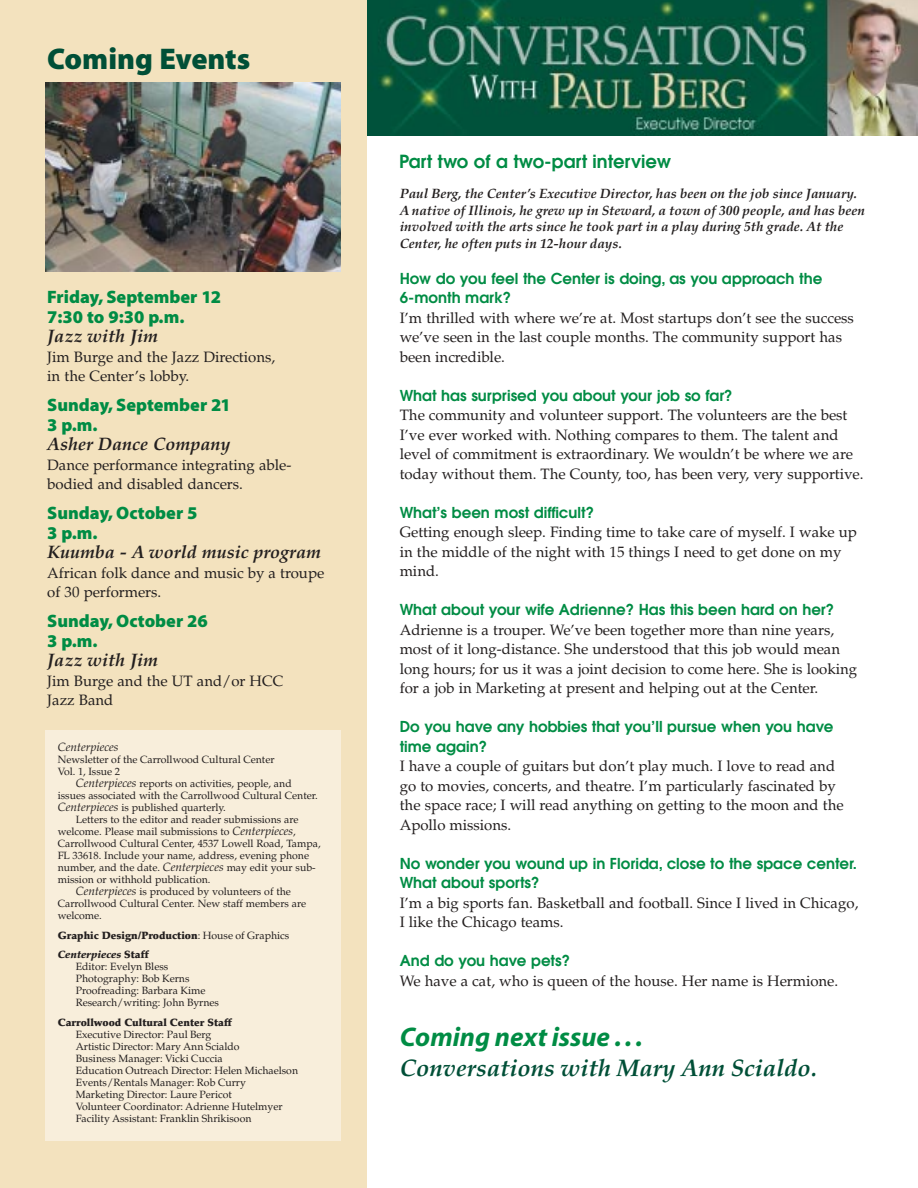
<style>
.page{position:relative;width:918px;height:1188px;background:#fff}
.page>*{position:absolute;margin:0;border:0;box-sizing:border-box;transform-origin:0 0}
.t1{font:30px "Myriad MM 830 600";color:#004f37}
.t2{font:27px "Myriad MM It 700 600";color:#008c44}
.t3{font:italic 700 24px "Palatino";color:#004f37}
.t4{font:18px/19.5px "Myriad MM 830 600";color:#008c44}
.t5{font:italic 700 18px "Palatino";color:#231f1f}
.t6{font:600 18px "Avant Garde";color:#008c44}
.t7{font:15px/19.5px "Palatino";color:#231f1f}
.t8{font:600 15px/19.5px "Avant Garde";color:#008c44}
.t9{font:italic 700 13.5px/16.5px "Palatino";color:#231f1f}
.t10{font:italic 12px "Palatino";color:#231f1f}
.t11{font:10.5px/12px "Palatino";color:#231f1f}
.t12{font:900 10.5px/19.5px "Palatino";color:#231f1f}
.s1{font-style:italic;font-size:12px}
.s2{font-weight:400}
.s3{font-style:italic}
</style>
<div class="page">
<div style="left:0;top:0;width:366px;height:1188px;background:#f3e2be"></div>
<img style="left:367px;top:0;width:551px;height:136px">
<div style="left:46px;top:730px;width:295px;height:411px;background:#f8eedb"></div>
<img style="left:46px;top:82px;width:295px;height:190px">
<h1 class="t1" style="left:47px;top:47px;width:205px">Coming Events</h1>
<p class="t4" style="left:47px;top:289px;width:175px">Friday, September 12<br>7:30 to 9:30 p.m.</p>
<p class="t5" style="left:47px;top:329px;width:112px">Jazz with Jim</p>
<p class="t7" style="left:47px;top:348px;width:230px">Jim Burge and the Jazz Directions, in the Center’s lobby.</p>
<p class="t4" style="left:47px;top:397px;width:185px">Sunday, September 21<br>3 p.m.</p>
<p class="t5" style="left:47px;top:437px;width:185px">Asher Dance Company</p>
<p class="t7" style="left:47px;top:456px;width:246px">Dance performance integrating able&shy;bodied and disabled dancers.</p>
<p class="t4" style="left:47px;top:505px;width:152px">Sunday, October 5<br>3 p.m.</p>
<p class="t5" style="left:47px;top:545px;width:276px">Kuumba - A world music program</p>
<p class="t7" style="left:47px;top:564px;width:278px">African folk dance and music by a troupe of 30 performers.</p>
<p class="t4" style="left:47px;top:613px;width:162px">Sunday, October 26<br>3 p.m.</p>
<p class="t5" style="left:47px;top:653px;width:112px">Jazz with Jim</p>
<p class="t7" style="left:47px;top:672px;width:238px">Jim Burge and the UT and/or HCC<br>Jazz Band</p>
<p class="t10" style="left:58px;top:742px;width:62px">Centerpieces</p>
<p class="t11" style="left:58px;top:755px;width:218px">Newsletter of the Carrollwood Cultural Center<br>Vol. 1, Issue 2</p>
<p class="t11" style="left:76px;top:779px;width:218px"><span class="s1">Centerpieces</span> reports on activities, people, and</p>
<p class="t11" style="left:58px;top:791px;width:262px">issues associated with the Carrollwood Cultural Center.</p>
<p class="t11" style="left:58px;top:803px;width:170px"><span class="s1">Centerpieces</span> is published quarterly.</p>
<p class="t11" style="left:76px;top:815px;width:224px">Letters to the editor and reader submissions are</p>
<p class="t11" style="left:58px;top:827px;width:240px">welcome. Please mail submissions to <span class="s1">Centerpieces</span>,</p>
<p class="t11" style="left:58px;top:839px;width:264px">Carrollwood Cultural Center, 4537 Lowell Road, Tampa,</p>
<p class="t11" style="left:58px;top:851px;width:253px">FL 33618. Include your name, address, evening phone</p>
<p class="t11" style="left:58px;top:863px;width:259px">number, and the date. <span class="s1">Centerpieces</span> may edit your sub-</p>
<p class="t11" style="left:58px;top:875px;width:154px">mission or withhold publication.</p>
<p class="t11" style="left:76px;top:887px;width:217px"><span class="s1">Centerpieces</span> is produced by volunteers of the</p>
<p class="t11" style="left:58px;top:899px;width:250px">Carrollwood Cultural Center. New staff members are</p>
<p class="t11" style="left:58px;top:911px;width:46px">welcome.</p>
<p class="t12" style="left:58px;top:927px;width:233px">Graphic Design/Production<span class="s2">: House of Graphics<br></span><span class="s3">Centerpieces</span> Staff</p>
<p class="t11" style="left:76px;top:962px;width:145px">Editor: Evelyn Bless<br>Photography: Bob Kerns<br>Proofreading: Barbara Kime<br>Research/writing: John Byrnes</p>
<p class="t12" style="left:58px;top:1014px;width:176px">Carrollwood Cultural Center Staff</p>
<p class="t11" style="left:76px;top:1029px;width:224px">Executive Director: Paul Berg<br>Artistic Director: Mary Ann Scialdo<br>Business Manager: Vicki Cuccia<br>Education Outreach Director: Helen Michaelson Events/Rentals Manager: Rob Curry<br>Marketing Director: Laure Pericot<br>Volunteer Coordinator: Adrienne Hutelmyer Facility Assistant: Franklin Shrikisoon</p>
<p class="t6" style="left:399px;top:154px;width:274px">Part two of a two-part interview</p>
<p class="t9" style="left:400px;top:187px;width:467px">Paul Berg, the Center’s Executive Director, has been on the job since January.<br>A native of Illinois, he grew up in Steward, a town of 300 people, and has been involved with the arts since he took part in a play during 5th grade. At the Center, he often puts in 12-hour days.</p>
<p class="t8" style="left:400px;top:270px;width:424px">How do you feel the Center is doing, as you approach the<br>6-month mark?</p>
<p class="t7" style="left:400px;top:309px;width:456px">I’m thrilled with where we’re at. Most startups don’t see the success we’ve seen in the last couple months. The community support has been incredible.</p>
<p class="t8" style="left:400px;top:387px;width:334px">What has surprised you about your job so far?</p>
<p class="t7" style="left:400px;top:407px;width:465px">The community and volunteer support. The volunteers are the best I’ve ever worked with. Nothing compares to them. The talent and level of commitment is extraordinary. We wouldn’t be where we are today without them. The County, too, has been very, very supportive.</p>
<p class="t8" style="left:400px;top:504px;width:196px">What’s been most difficult?</p>
<p class="t7" style="left:400px;top:524px;width:459px">Getting enough sleep. Finding time to take care of myself. I wake up in the middle of the night with 15 things I need to get done on my mind.</p>
<p class="t8" style="left:400px;top:601px;width:436px">What about your wife Adrienne? Has this been hard on her?</p>
<p class="t7" style="left:400px;top:621px;width:459px">Adrienne is a trouper. We’ve been together more than nine years, most of it long-distance. She understood that this job would mean long hours; for us it was a joint decision to come here. She is looking for a job in Marketing at present and helping out at the Center.</p>
<p class="t8" style="left:400px;top:718px;width:435px">Do you have any hobbies that you’ll pursue when you have time again?</p>
<p class="t7" style="left:400px;top:758px;width:445px">I have a couple of guitars but don’t play much. I love to read and go to movies, concerts, and theatre. I’m particularly fascinated by the space race; I will read anything on getting to the moon and the Apollo missions.</p>
<p class="t8" style="left:400px;top:855px;width:459px">No wonder you wound up in Florida, close to the space center.<br>What about sports?</p>
<p class="t7" style="left:400px;top:894px;width:460px">I’m a big sports fan. Basketball and football. Since I lived in Chicago,<br>I like the Chicago teams.</p>
<p class="t8" style="left:400px;top:952px;width:172px">And do you have pets?</p>
<p class="t7" style="left:400px;top:972px;width:440px">We have a cat, who is queen of the house. Her name is Hermione.</p>
<h2 class="t2" style="left:400px;top:1026px;width:245px">Coming next issue . . .</h2>
<h3 class="t3" style="left:400px;top:1058px;width:419px">Conversations with Mary Ann Scialdo.</h3>
</div>
